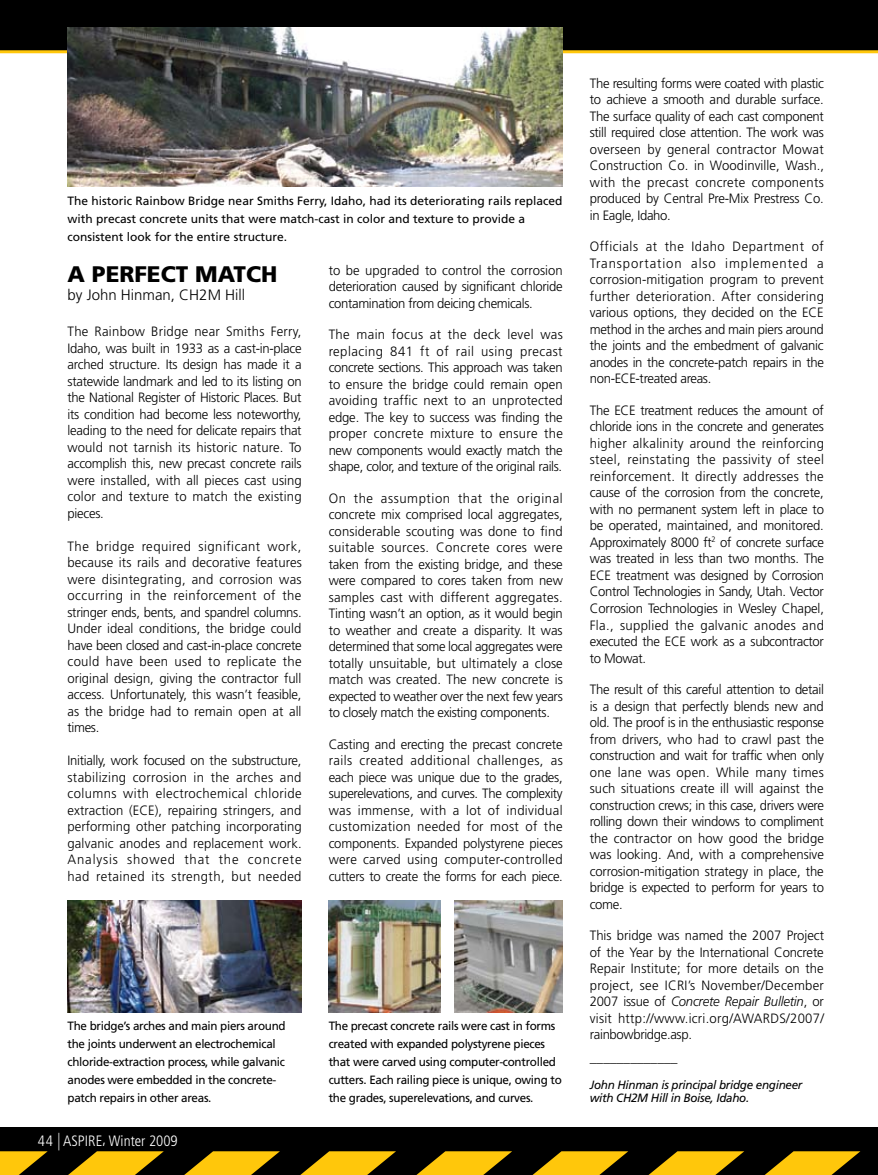
<style>
.page{position:relative;width:878px;height:1175px;background:#fff}
.page>*{position:absolute;margin:0;border:0;box-sizing:border-box;transform-origin:0 0}
.t1{font:900 22.5px "Frutiger";color:#000}
.t2{font:300 15px "Frutiger";color:#000}
.t3{font:300 condensed 15px "Frutiger";color:#fff}
.t4{font:300 13.5px/16.5px "Frutiger";letter-spacing:-.025em;color:#000;text-align:justify}
.t5{font:12px/18px "Frutiger";letter-spacing:-.025em;color:#000}
.t6{font:12px/18px "Frutiger";color:#000}
.t7{font:italic 12px/13.5px "Frutiger";letter-spacing:-.025em;color:#000}
.s1{font-size:17.55px}
.s2{font-style:italic}
</style>
<div class="page">
<div style="left:0;top:0;width:878px;height:52px;background:#000"></div>
<hr style="left:0;top:50px;width:878px;height:3px;background:#ffc70b">
<div style="left:0;top:1127px;width:878px;height:47px;background:#000"></div>
<svg style="left:650px;top:1151px;width:94px;height:23px"></svg>
<svg style="left:766px;top:1151px;width:95px;height:23px"></svg>
<svg style="left:0;top:1151px;width:48px;height:23px"></svg>
<svg style="left:69px;top:1151px;width:95px;height:23px"></svg>
<svg style="left:185px;top:1151px;width:95px;height:23px"></svg>
<svg style="left:301px;top:1151px;width:95px;height:23px"></svg>
<svg style="left:417px;top:1151px;width:95px;height:23px"></svg>
<svg style="left:534px;top:1151px;width:94px;height:23px"></svg>
<img style="left:68px;top:27px;width:494px;height:159px">
<img style="left:328px;top:900px;width:113px;height:112px">
<img style="left:454px;top:900px;width:108px;height:112px">
<img style="left:68px;top:900px;width:234px;height:112px">
<p class="t6" style="left:68px;top:191px;width:496px">The historic Rainbow Bridge near Smiths Ferry, Idaho, had its deteriorating rails replaced with precast concrete units that were match-cast in color and texture to provide a consistent look for the entire structure.</p>
<h1 class="t1" style="left:68px;top:261px;width:208px">A PERFECT MATCH</h1>
<p class="t2" style="left:68px;top:287px;width:179px">by John Hinman, CH2M Hill</p>
<p class="t4" style="left:68px;top:323px;width:236px">The Rainbow Bridge near Smiths Ferry, Idaho, was built in 1933 as a cast-in-place arched structure. Its design has made it a statewide landmark and led to its listing on the National Register of Historic Places. But its condition had become less noteworthy, leading to the need for delicate repairs that would not tarnish its historic nature. To accomplish this, new precast concrete rails were installed, with all pieces cast using color and texture to match the existing pieces.</p>
<p class="t4" style="left:68px;top:538px;width:236px">The bridge required significant work, because its rails and decorative features were disintegrating, and corrosion was occurring in the reinforcement of the stringer ends, bents, and spandrel columns.<br>Under ideal conditions, the bridge could have been closed and cast-in-place concrete could have been used to replicate the original design, giving the contractor full access. Unfortunately, this wasn’t feasible, as the bridge had to remain open at all times.</p>
<p class="t4" style="left:68px;top:752px;width:236px">Initially, work focused on the substructure, stabilizing corrosion in the arches and columns with electrochemical chloride extraction (ECE), repairing stringers, and performing other patching incorporating galvanic anodes and replacement work.<br>Analysis showed that the concrete had retained its strength, but needed</p>
<p class="t4" style="left:328px;top:262px;width:235px">to be upgraded to control the corrosion deterioration caused by significant chloride contamination from deicing chemicals.</p>
<p class="t4" style="left:328px;top:326px;width:236px">The main focus at the deck level was replacing 841 ft of rail using precast concrete sections. This approach was taken to ensure the bridge could remain open avoiding traffic next to an unprotected edge. The key to success was finding the proper concrete mixture to ensure the new components would exactly match the shape, color, and texture of the original rails.</p>
<p class="t4" style="left:328px;top:490px;width:236px">On the assumption that the original concrete mix comprised local aggregates, considerable scouting was done to find suitable sources. Concrete cores were taken from the existing bridge, and these were compared to cores taken from new samples cast with different aggregates.<br>Tinting wasn’t an option, as it would begin to weather and create a disparity. It was determined that some local aggregates were totally unsuitable, but ultimately a close match was created. The new concrete is expected to weather over the next few years to closely match the existing components.</p>
<p class="t4" style="left:328px;top:736px;width:236px">Casting and erecting the precast concrete rails created additional challenges, as each piece was unique due to the grades, superelevations, and curves. The complexity was immense, with a lot of individual customization needed for most of the components. Expanded polystyrene pieces were carved using computer-controlled cutters to create the forms for each piece.</p>
<p class="t5" style="left:68px;top:1017px;width:219px">The bridge’s arches and main piers around the joints underwent an electrochemical chloride-extraction process, while galvanic anodes were embedded in the concrete&shy;patch repairs in other areas.</p>
<p class="t3" style="left:38px;top:1132px;width:141px">44 <span class="s1">|</span> ASPIRE, Winter 2009</p>
<p class="t5" style="left:328px;top:1017px;width:235px">The precast concrete rails were cast in forms created with expanded polystyrene pieces that were carved using computer-controlled cutters. Each railing piece is unique, owing to the grades, superelevations, and curves.</p>
<p class="t4" style="left:589px;top:75px;width:236px">The resulting forms were coated with plastic to achieve a smooth and durable surface.<br>The surface quality of each cast component still required close attention. The work was overseen by general contractor Mowat Construction Co. in Woodinville, Wash., with the precast concrete components produced by Central Pre-Mix Prestress Co. in Eagle, Idaho.</p>
<p class="t4" style="left:589px;top:238px;width:236px">Officials at the Idaho Department of Transportation also implemented a corrosion-mitigation program to prevent further deterioration. After considering various options, they decided on the ECE method in the arches and main piers around the joints and the embedment of galvanic anodes in the concrete-patch repairs in the non-ECE-treated areas.</p>
<p class="t4" style="left:589px;top:402px;width:236px">The ECE treatment reduces the amount of chloride ions in the concrete and generates higher alkalinity around the reinforcing steel, reinstating the passivity of steel reinforcement. It directly addresses the cause of the corrosion from the concrete, with no permanent system left in place to be operated, maintained, and monitored.<br>Approximately 8000 ft<sup>2</sup> of concrete surface was treated in less than two months. The ECE treatment was designed by Corrosion Control Technologies in Sandy, Utah. Vector Corrosion Technologies in Wesley Chapel, Fla., supplied the galvanic anodes and executed the ECE work as a subcontractor to Mowat.</p>
<p class="t4" style="left:589px;top:681px;width:236px">The result of this careful attention to detail is a design that perfectly blends new and old. The proof is in the enthusiastic response from drivers, who had to crawl past the construction and wait for traffic when only one lane was open. While many times such situations create ill will against the construction crews; in this case, drivers were rolling down their windows to compliment the contractor on how good the bridge was looking. And, with a comprehensive corrosion-mitigation strategy in place, the bridge is expected to perform for years to come.</p>
<p class="t4" style="left:589px;top:927px;width:236px">This bridge was named the 2007 Project of the Year by the International Concrete Repair Institute; for more details on the project, see ICRI’s November/December 2007 issue of <span class="s2">Concrete Repair Bulletin</span>, or visit http://www.icri.org/AWARDS/2007/ rainbowbridge.asp.</p>
<p class="t7" style="left:590px;top:1077px;width:214px">John Hinman is principal bridge engineer with CH2M Hill in Boise, Idaho.</p>
</div>
